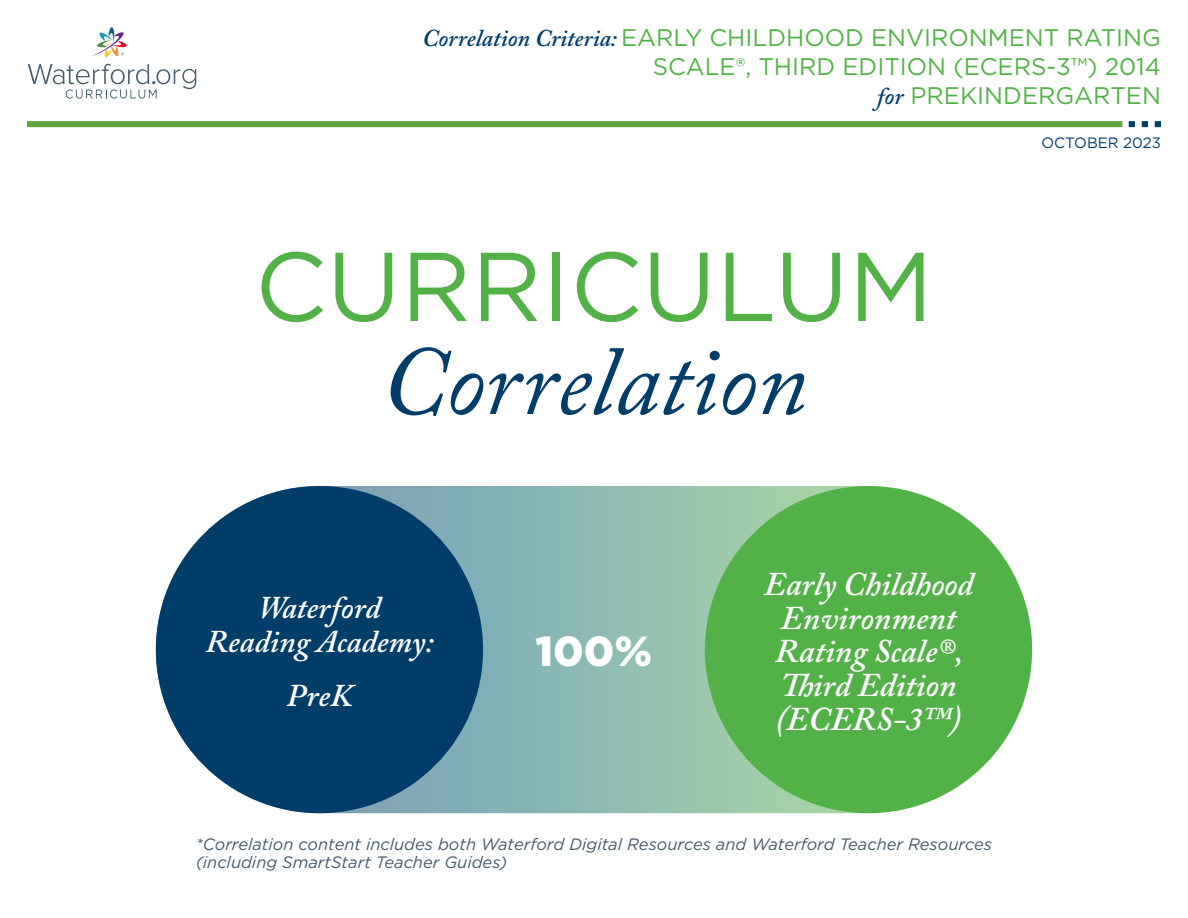
<style>
.page{position:relative;width:1188px;height:918px;background:#fff}
.page>*{position:absolute;margin:0;border:0;box-sizing:border-box;transform-origin:0 0}
.t1{font:italic 97.5px "Adobe Caslon Pro";color:#003e69}
.t2{font:97.5px "Gotham";color:#53b247}
.t3{font:900 42px "Gotham";color:#fff}
.t4{font:italic 600 33px/33.6px "Adobe Caslon Pro";color:#fff;text-align:center}
.t5{font:italic 600 31.5px/33.6px "Adobe Caslon Pro";color:#fff;text-align:center}
.t6{font:24px/28.8px "Gotham";color:#53b247;text-align:right}
.t7{font:italic 16.5px/18px "Gotham";color:#435b6d}
.t8{font:15px "Gotham";color:#003e69}
.s1{font-family:"Adobe Caslon Pro";font-weight:600;font-style:italic;color:#003e69}
</style>
<div class="page">
<svg style="left:156px;top:486px;width:700px;height:327px;background:#98c2b9"></svg>
<div style="left:156px;top:486px;width:327px;height:327px;background:#003e69;border-radius:50%"></div>
<div style="left:705px;top:486px;width:327px;height:327px;background:#53b247;border-radius:50%"></div>
<div style="left:27px;top:121px;width:1095px;height:6px;background:#60a744"></div>
<svg style="left:1129px;top:121px;width:6px;height:6px"></svg>
<svg style="left:1142px;top:121px;width:6px;height:6px"></svg>
<svg style="left:1155px;top:121px;width:6px;height:6px"></svg>
<svg style="left:28px;top:64px;width:168px;height:35px"></svg>
<svg style="left:92px;top:27px;width:35px;height:31px"></svg>
<h3 class="t6" style="left:423px;top:23px;width:740px"><span class="s1">Correlation Criteria:</span> EARLY CHILDHOOD ENVIRONMENT RATING<br>SCALE®, THIRD EDITION (ECERS-3™) 2014<br><span class="s1">for</span> PREKINDERGARTEN</h3>
<h1 class="t2" style="left:255px;top:224px;width:680px">CURRICULUM</h1>
<h1 class="t1" style="left:381px;top:323px;width:428px">Correlation</h1>
<p class="t8" style="left:1041px;top:133px;width:121px">OCTOBER 2023</p>
<h3 class="t5" style="left:206px;top:591px;width:229px">Waterford<br>Reading Academy:</h3>
<h3 class="t5" style="left:286px;top:678px;width:68px">PreK</h3>
<h2 class="t3" style="left:536px;top:623px;width:118px">100%</h2>
<h3 class="t4" style="left:764px;top:567px;width:211px">Early Childhood<br>Environment<br>Rating Scale®,<br>Third Edition (ECERS-3™)</h3>
<p class="t7" style="left:196px;top:835px;width:798px">*Correlation content includes both Waterford Digital Resources and Waterford Teacher Resources (including SmartStart Teacher Guides)</p>
</div>
